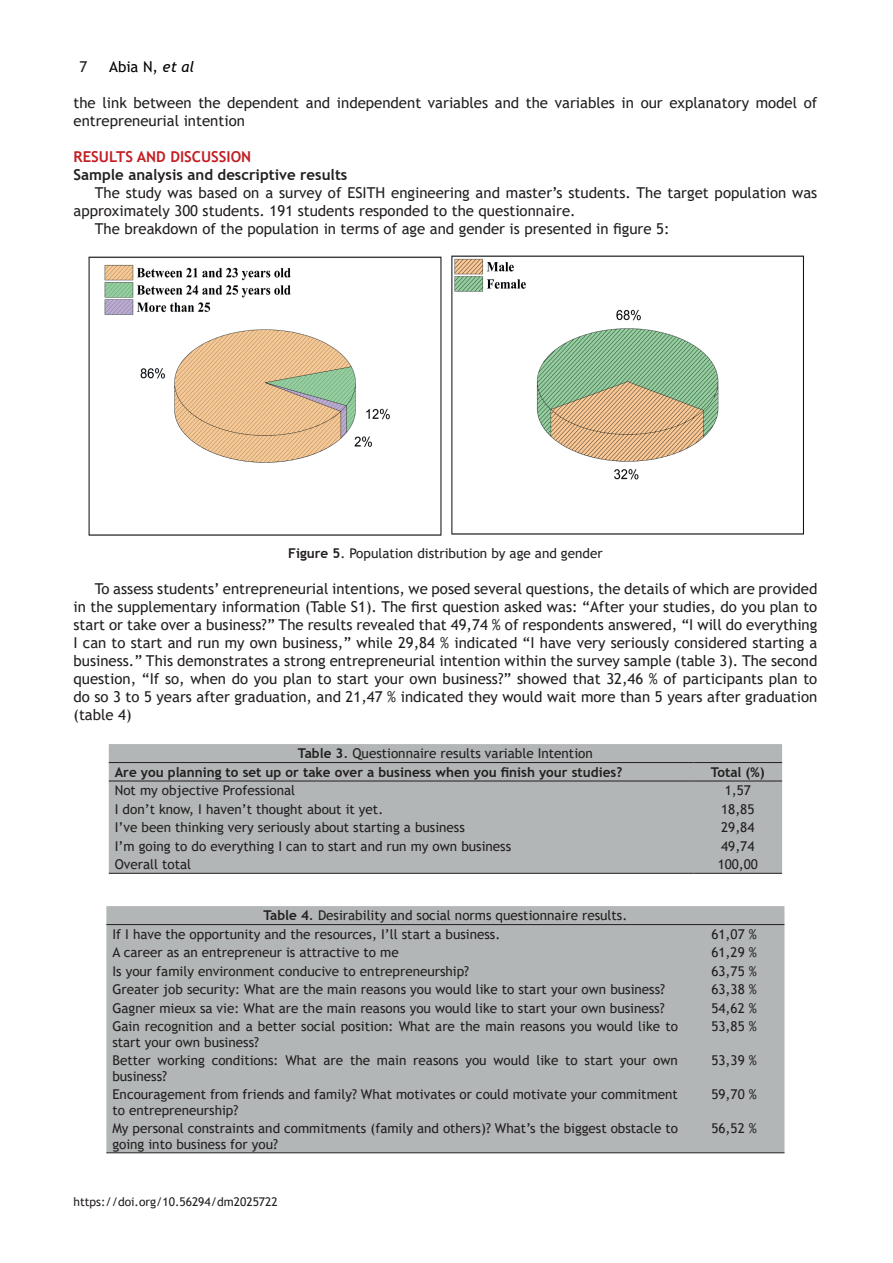
<style>
.page{position:relative;width:893px;height:1263px;background:#fff}
.page>*{position:absolute;margin:0;border:0;box-sizing:border-box;transform-origin:0 0}
.t1{font:15px/18px "Trebuchet MS";color:#231f20}
.Heading_2{font:700 15px "Trebuchet MS";color:#231f20}
.Heading_1{font:700 15px "Trebuchet MS";color:#c22025}
.t2{font:15px "Trebuchet MS";color:#000}
.t3{font:13.5px/15.5px "Trebuchet MS";color:#231f20}
.t4{font:700 13.5px "Trebuchet MS";color:#231f20}
.t5{font:12px "Trebuchet MS";color:#231f20}
.s1{font-style:italic}
.s2{font-weight:700}
.s3{font-family:"Trebuchet";font-weight:700;font-style:italic}
</style>
<div class="page">
<img style="left:88px;top:255px;width:716px;height:281px">
<div style="left:109px;top:744px;width:673px;height:129px;background:#b2b6b6"></div>
<hr style="left:109px;top:781px;width:585px;height:1px;background:#231f20">
<hr style="left:694px;top:781px;width:88px;height:1px;background:#231f20">
<hr style="left:109px;top:762px;width:585px;height:1px;background:#231f20">
<hr style="left:694px;top:762px;width:88px;height:1px;background:#231f20">
<hr style="left:109px;top:873px;width:585px;height:1px;background:#231f20">
<hr style="left:694px;top:873px;width:88px;height:1px;background:#231f20">
<div style="left:106px;top:906px;width:678px;height:246px;background:#b2b6b6"></div>
<hr style="left:106px;top:924px;width:578px;height:1px;background:#231f20">
<hr style="left:684px;top:924px;width:100px;height:1px;background:#231f20">
<hr style="left:106px;top:1152px;width:578px;height:1px;background:#231f20">
<hr style="left:684px;top:1152px;width:100px;height:1px;background:#231f20">
<p class="t1" style="left:80px;top:58px;width:9px">7</p>
<p class="t2" style="left:109px;top:57px;width:87px">Abia N, <span class="s1">et al</span></p>
<p class="t1" style="left:74px;top:94px;width:745px">the link between the dependent and independent variables and the variables in our explanatory model of entrepreneurial intention</p>
<p class="Heading_1" style="left:74px;top:147px;width:179px">RESULTS AND DISCUSSION</p>
<p class="Heading_2" style="left:74px;top:165px;width:275px">Sample analysis and descriptive results</p>
<p class="t1" style="left:74px;top:184px;width:745px;text-indent:21px">The study was based on a survey of ESITH engineering and master’s students. The target population was approximately 300 students. 191 students responded to the questionnaire.</p>
<p class="t1" style="left:95px;top:220px;width:576px">The breakdown of the population in terms of age and gender is presented in figure 5:</p>
<p class="t3" style="left:288px;top:545px;width:316px"><span class="s2">Figure 5</span>. Population distribution by age and gender</p>
<p class="t1" style="left:74px;top:580px;width:745px;text-align:justify;text-indent:21px">To assess students’ entrepreneurial intentions, we posed several questions, the details of which are provided in the supplementary information (Table S1). The first question asked was: “After your studies, do you plan to start or take over a business?” The results revealed that 49,74 % of respondents answered, “I will do everything I can to start and run my own business,” while 29,84 % indicated “I have very seriously considered starting a business.” This demonstrates a strong entrepreneurial intention within the survey sample (table 3). The second question, “If so, when do you plan to start your own business?” showed that 32,46 % of participants plan to do so 3 to 5 years after graduation, and 21,47 % indicated they would wait more than 5 years after graduation (table 4)</p>
<p class="t3" style="left:298px;top:746px;width:296px"><span class="s2">Table 3</span><span class="s3">.</span> Questionnaire results variable Intention</p>
<p class="t4" style="left:115px;top:763px;width:509px">Are you planning to set up or take over a business when you finish your studies?</p>
<p class="t4" style="left:711px;top:763px;width:55px">Total (%)</p>
<p class="t3" style="left:115px;top:783px;width:182px">Not my objective Professional</p>
<p class="t3" style="left:725px;top:783px;width:28px">1,57</p>
<p class="t3" style="left:115px;top:801px;width:270px">I don’t know, I haven’t thought about it yet.</p>
<p class="t3" style="left:721px;top:801px;width:35px">18,85</p>
<p class="t3" style="left:115px;top:819px;width:352px">I’ve been thinking very seriously about starting a business</p>
<p class="t3" style="left:721px;top:819px;width:35px">29,84</p>
<p class="t3" style="left:115px;top:838px;width:398px">I’m going to do everything I can to start and run my own business</p>
<p class="t3" style="left:721px;top:838px;width:35px">49,74</p>
<p class="t3" style="left:115px;top:856px;width:78px">Overall total</p>
<p class="t3" style="left:718px;top:856px;width:42px">100,00</p>
<p class="t3" style="left:263px;top:908px;width:365px"><span class="s2">Table 4</span><span class="s3">.</span> Desirability and social norms questionnaire results.</p>
<p class="t3" style="left:112px;top:926px;width:389px">If I have the opportunity and the resources, I’ll start a business.</p>
<p class="t3" style="left:711px;top:926px;width:47px">61,07 %</p>
<p class="t3" style="left:112px;top:945px;width:288px">A career as an entrepreneur is attractive to me</p>
<p class="t3" style="left:711px;top:945px;width:47px">61,29 %</p>
<p class="t3" style="left:112px;top:963px;width:358px">Is your family environment conducive to entrepreneurship?</p>
<p class="t3" style="left:711px;top:963px;width:47px">63,75 %</p>
<p class="t3" style="left:112px;top:981px;width:554px">Greater job security: What are the main reasons you would like to start your own business?</p>
<p class="t3" style="left:711px;top:981px;width:47px">63,38 %</p>
<p class="t3" style="left:112px;top:1000px;width:554px">Gagner mieux sa vie: What are the main reasons you would like to start your own business?</p>
<p class="t3" style="left:711px;top:1000px;width:47px">54,62 %</p>
<p class="t3" style="left:112px;top:1018px;width:567px">Gain recognition and a better social position: What are the main reasons you would like to start your own business?</p>
<p class="t3" style="left:711px;top:1018px;width:47px">53,85 %</p>
<p class="t3" style="left:112px;top:1052px;width:567px">Better working conditions: What are the main reasons you would like to start your own business?</p>
<p class="t3" style="left:711px;top:1052px;width:47px">53,39 %</p>
<p class="t3" style="left:112px;top:1086px;width:567px">Encouragement from friends and family? What motivates or could motivate your commitment to entrepreneurship?</p>
<p class="t3" style="left:711px;top:1086px;width:47px">59,70 %</p>
<p class="t3" style="left:112px;top:1120px;width:567px">My personal constraints and commitments (family and others)? What’s the biggest obstacle to going into business for you?</p>
<p class="t3" style="left:711px;top:1120px;width:47px">56,52 %</p>
<p class="t5" style="left:74px;top:1194px;width:206px">https://doi.org/10.56294/dm2025722</p>
</div>
